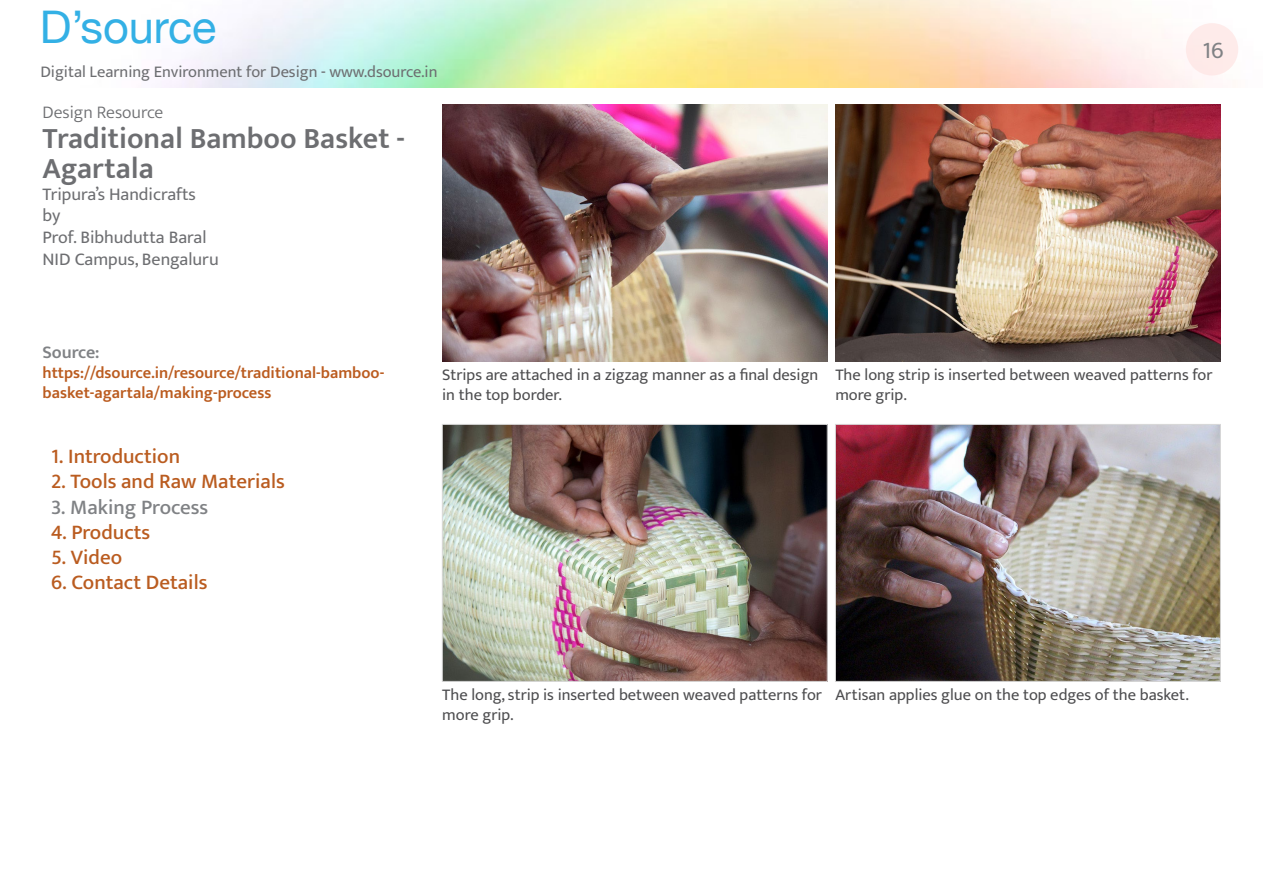
<style>
.page{position:relative;width:1263px;height:893px;background:#fff}
.page>*{position:absolute;margin:0;border:0;box-sizing:border-box;transform-origin:0 0}
.t1{font:45px "Helvetica Neue";color:#33b0e5}
.t2{font:600 30px/30px "Ek Mukta";color:#6d6e71}
.t3{font:24px "Ek Mukta";color:#808285}
.t4{font:500 21px "Ek Mukta";color:#ba5c20}
.t5{font:500 21px "Ek Mukta";color:#808285}
.t6{font:18px/21.6px "Ek Mukta";color:#6d6e71}
.t7{font:300 18px "Ek Mukta";color:#6d6e71}
.t8{font:600 18px "Ek Mukta";color:#808285}
.t9{font:16.5px/19.8px "Ek Mukta";color:#4d4d4f}
.t10{font:600 16.5px/19.8px "Ek Mukta";color:#bb5c20}
.t11{font:16.5px "Ek Mukta";color:#6d6e71}
</style>
<div class="page">
<div style="left:1186px;top:23px;width:52px;height:52px;background:#feebea;border-radius:50%"></div>
<img style="left:442px;top:105px;width:385px;height:257px">
<img style="left:444px;top:426px;width:381px;height:253px">
<div style="left:442px;top:424px;width:385px;height:257px;border:1px solid #d9d9d9"></div>
<img style="left:835px;top:105px;width:385px;height:257px">
<img style="left:837px;top:426px;width:381px;height:253px">
<div style="left:835px;top:424px;width:385px;height:257px;border:1px solid #d9d9d9"></div>
<h1 class="t1" style="left:40px;top:0;width:178px">D’source</h1>
<p class="t11" style="left:40px;top:62px;width:399px">Digital Learning Environment for Design - www.dsource.in</p>
<p class="t7" style="left:43px;top:101px;width:122px">Design Resource</p>
<h2 class="t2" style="left:43px;top:123px;width:364px">Traditional Bamboo Basket -<br>Agartala</h2>
<p class="t6" style="left:43px;top:183px;width:178px">Tripura’s Handicrafts<br>by<br>Prof. Bibhudutta Baral<br>NID Campus, Bengaluru</p>
<h3 class="t3" style="left:1202px;top:35px;width:23px">16</h3>
<p class="t8" style="left:43px;top:342px;width:59px">Source:</p>
<p class="t10" style="left:43px;top:363px;width:343px">https://dsource.in/resource/traditional-bamboo&shy;basket-agartala/making-process</p>
<p class="t4" style="left:51px;top:444px;width:131px">1. Introduction</p>
<p class="t4" style="left:51px;top:469px;width:235px">2. Tools and Raw Materials</p>
<p class="t5" style="left:51px;top:494px;width:159px">3. Making Process</p>
<p class="t4" style="left:51px;top:519px;width:101px">4. Products</p>
<p class="t4" style="left:51px;top:544px;width:73px">5. Video</p>
<p class="t4" style="left:51px;top:570px;width:158px">6. Contact Details</p>
<p class="t9" style="left:442px;top:365px;width:378px">Strips are attached in a zigzag manner as a final design in the top border.</p>
<p class="t9" style="left:835px;top:365px;width:379px">The long strip is inserted between weaved patterns for more grip.</p>
<p class="t9" style="left:442px;top:684px;width:381px">The long, strip is inserted between weaved patterns for more grip.</p>
<p class="t9" style="left:835px;top:684px;width:355px">Artisan applies glue on the top edges of the basket.</p>
</div>
